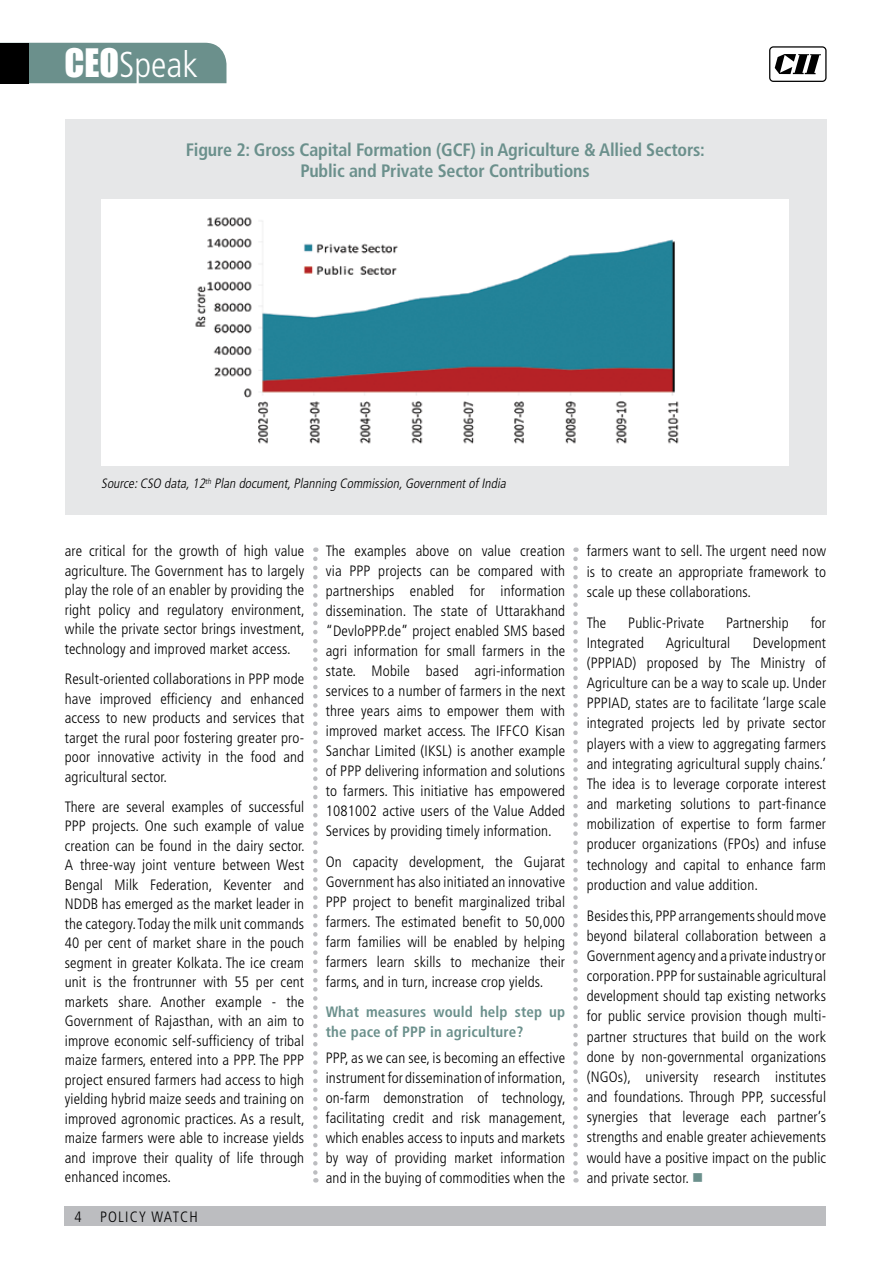
<style>
.page{position:relative;width:891px;height:1269px;background:#fff}
.page>*{position:absolute;margin:0;border:0;box-sizing:border-box;transform-origin:0 0}
.t1{font:300 condensed 36px "Frutiger";color:#fff}
.t2{font:700 condensed 18px/21px "Frutiger";letter-spacing:-.01em;color:#6b908c;text-align:center}
.t3{font:300 condensed 15px/19.5px "Frutiger";letter-spacing:.01em;color:#000;text-align:justify}
.t4{font:700 condensed 15px/20px "Frutiger";letter-spacing:.01em;color:#6b908c}
.t5{font:300 condensed 15px "Frutiger";letter-spacing:.075em;color:#000}
.t6{font:italic 300 condensed 13.5px "Frutiger";color:#000}
.s1{font-family:"Impact";font-weight:400;font-stretch:normal}
.s2{color:#6b908c}
</style>
<div class="page">
<div style="left:64px;top:1207px;width:762px;height:19px;background:#bcbdc0"></div>
<svg style="left:769px;top:46px;width:58px;height:36px"></svg>
<div style="left:65px;top:119px;width:761px;height:395px;background:#e6e7e8"></div>
<div style="left:28px;top:43px;width:198px;height:40px;background:#6b908c"></div>
<div style="left:0;top:43px;width:28px;height:40px;background:#000"></div>
<svg style="left:573px;top:559px;width:5px;height:624px"></svg>
<svg style="left:313px;top:559px;width:5px;height:624px"></svg>
<div style="left:101px;top:199px;width:688px;height:266px;background:#fff"></div>
<img style="left:195px;top:217px;width:484px;height:227px">
<h1 class="t1" style="left:65px;top:44px;width:135px"><span class="s1">CEO</span>Speak</h1>
<p class="t2" style="left:186px;top:140px;width:521px">Figure 2: Gross Capital Formation (GCF) in Agriculture &amp; Allied Sectors:<br>Public and Private Sector Contributions</p>
<p class="t6" style="left:101px;top:476px;width:409px">Source:CSO data,12<sup>th</sup> Plan document,Planning Commission,GovernmentofIndia</p>
<p class="t3" style="left:65px;top:542px;width:241px">are critical for the growth of high value agriculture. The Government has to largely play the role of an enabler by providing the right policy and regulatory environment, while the private sector brings investment, technology and improved market access.</p>
<p class="t3" style="left:65px;top:669px;width:241px">Result-oriented collaborations in PPP mode have improved efficiency and enhanced access to new products and services that target the rural poor fostering greater pro&shy;poor innovative activity in the food and agricultural sector.</p>
<p class="t3" style="left:65px;top:797px;width:241px">There are several examples of successful<br>PPP</p>
<p class="t3" style="left:65px;top:817px;width:241px;text-align:left;text-indent:27px">projects. One such example of value creation can be found in the dairy sector.<br>A three-way joint venture between West Bengal Milk Federation, Keventer and NDDB has emerged as the market leader in the category. Today the milk unit commands 40 per cent of market share in the pouch segment in greater Kolkata. The ice cream unit is the frontrunner with 55 per cent markets share. Another example - the Government of Rajasthan, with an aim to improve economic self-sufficiency of tribal maize farmers, entered into a PPP. The PPP project ensured farmers had access to high yielding hybrid maize seeds and training on improved agronomic practices. As a result, maize farmers were able to increase yields and improve their quality of life through enhanced incomes.</p>
<p class="t5" style="left:75px;top:1208px;width:125px">4 policy watch</p>
<p class="t3" style="left:326px;top:541px;width:241px;line-height:20px">The examples above on value creation via PPP</p>
<p class="t3" style="left:326px;top:561px;width:241px;line-height:20px;text-indent:53px">projects can be compared with partnerships enabled for information dissemination. The state of Uttarakhand “DevloPPP.de” project enabled SMS based agri information for small farmers in the state. Mobile based agri-information services to a number of farmers in the next three years aims to empower them with improved market access. The I FFCO Kisan Sanchar Limited (I KSL) is another example of PPP delivering information and solutions to farmers. This initiative has empowered 1081002 active users of the Value Added Services by providing timely information.</p>
<p class="t3" style="left:326px;top:852px;width:241px;line-height:20px">On capacity development, the Gujarat Government has also initiated an innovative PPP</p>
<p class="t3" style="left:326px;top:892px;width:241px;line-height:20px;text-indent:27px">project to benefit marginalized tribal farmers. The estimated benefit to 50,000 farm families will be enabled by helping farmers learn skills to mechanize their farms, and in turn, increase crop yields.</p>
<p class="t4" style="left:326px;top:1002px;width:241px">What measures would help step up the pace of PPP in agriculture?</p>
<p class="t3" style="left:326px;top:1048px;width:241px;line-height:20px">PPP, as we can see, is becoming an effective instrument for dissemination of information, on-farm demonstration of technology, facilitating credit and risk management, which enables access to inputs and markets by way of providing market information and in the buying of commodities when the</p>
<p class="t3" style="left:587px;top:541px;width:241px;line-height:20.1px">farmers want to sell. The urgent need now is to create an appropriate framework to scale up these collaborations.</p>
<p class="t3" style="left:587px;top:613px;width:21px">The</p>
<p class="t3" style="left:628px;top:613px;width:77px">Public-Private</p>
<p class="t3" style="left:726px;top:613px;width:64px">Partnership</p>
<p class="t3" style="left:811px;top:613px;width:17px">for</p>
<p class="t3" style="left:587px;top:633px;width:59px">I ntegrated</p>
<p class="t3" style="left:666px;top:633px;width:66px">Agricultural</p>
<p class="t3" style="left:753px;top:633px;width:75px">Development</p>
<p class="t3" style="left:587px;top:653px;width:12px">(PPPIA</p>
<p class="t3" style="left:587px;top:653px;width:241px;line-height:20.1px;text-indent:37px">D) proposed by The Ministry of Agriculture can be a way to scale up. Under PPPIA</p>
<p class="t3" style="left:587px;top:693px;width:241px;line-height:20.1px;text-indent:33px">D, states are to facilitate ‘large scale integrated projects led by private sector players with a view to aggregating farmers and integrating agricultural supply chains.’ The idea is to leverage corporate interest and marketing solutions to part-finance mobilization of expertise to form farmer producer organizations (FPOs) and infuse technology and capital to enhance farm production and value addition.</p>
<p class="t3" style="left:587px;top:906px;width:241px;line-height:20.1px">Besides this, PPP arrangements should move beyond bilateral collaboration between a Government agency and a private industry or corporation. PPP for sustainable agricultural development should tap existing networks for public service provision though multi&shy;partner structures that build on the work done by non-governmental organizations (NGOs), university research institutes and foundations. Through PPP, successful synergies that leverage each partner’s strengths and enable greater achievements would have a positive impact on the public and private sector. <span class="s2">■</span></p>
</div>
